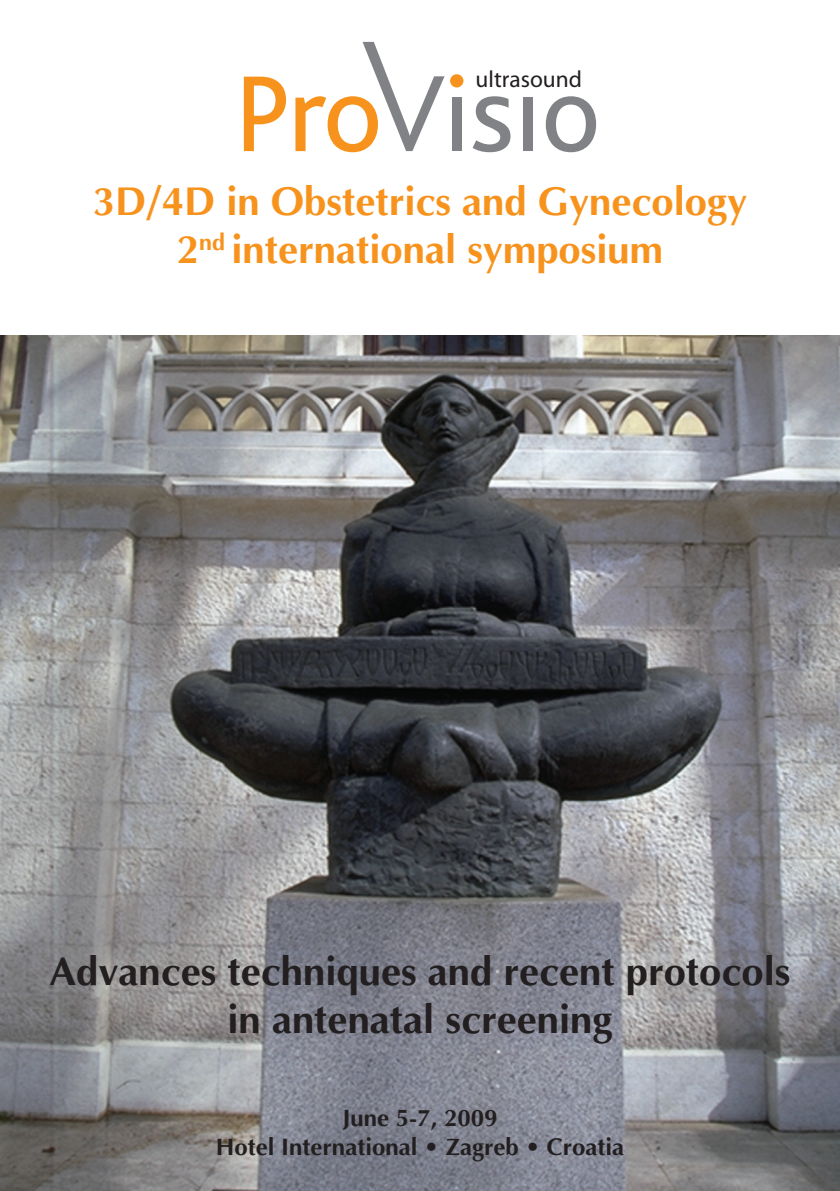
<style>
.page{position:relative;width:840px;height:1191px;background:#fff}
.page>*{position:absolute;margin:0;border:0;box-sizing:border-box;transform-origin:0 0}
.t1{font:40px/48px "Optima Bold L";color:#231f20;text-align:center}
.t2{font:40px/48px "Optima Bold L";color:#f7931d;text-align:center}
.t3{font:24px/28.8px "Optima Bold L";color:#231f20;text-align:center}
.t4{font:23.4px "Myriad Pro";color:#231f20}
</style>
<div class="page">
<img style="left:0;top:335px;width:839px;height:856px">
<svg style="left:244px;top:77px;width:42px;height:74px"></svg>
<svg style="left:295px;top:42px;width:149px;height:110px"></svg>
<div style="left:450px;top:74px;width:13px;height:13px;background:#f7931d;border-radius:50%"></div>
<div style="left:451px;top:98px;width:10px;height:53px;background:#808285"></div>
<svg style="left:472px;top:96px;width:38px;height:56px"></svg>
<div style="left:522px;top:98px;width:10px;height:53px;background:#808285"></div>
<svg style="left:545px;top:96px;width:50px;height:56px"></svg>
<p class="t4" style="left:475px;top:65px;width:108px">ultrasound</p>
<p class="t2" style="left:93px;top:177px;width:655px">3D/4D in Obstetrics and Gynecology<br>2<sup>nd</sup> international symposium</p>
<p class="t1" style="left:49px;top:947px;width:742px">Advances techniques and recent protocols in antenatal screening</p>
<p class="t3" style="left:216px;top:1103px;width:409px">June 5-7, 2009<br>Hotel International • Zagreb • Croatia</p>
</div>
